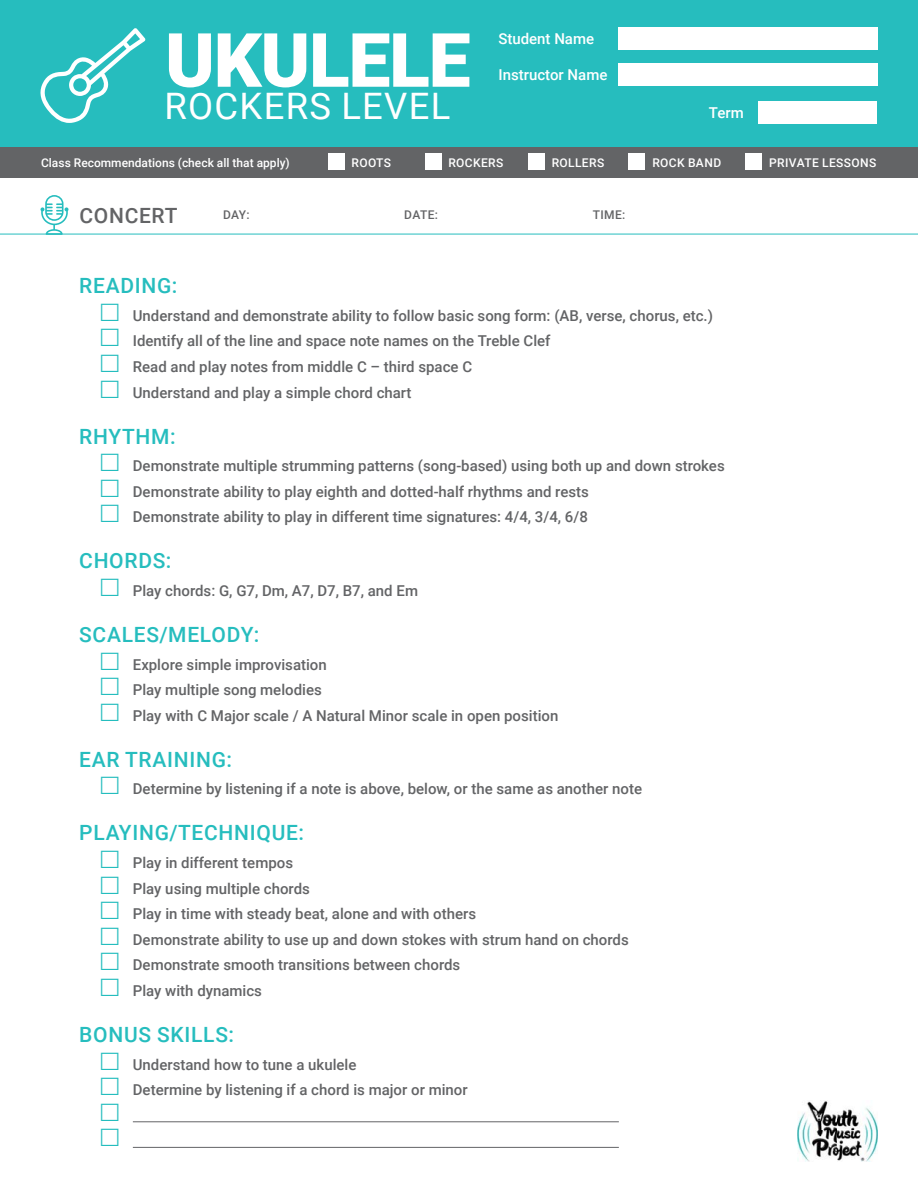
<style>
.page{position:relative;width:918px;height:1188px;background:#fff}
.page>*{position:absolute;margin:0;border:0;box-sizing:border-box;transform-origin:0 0}
.t1{font:900 75px "Roboto";letter-spacing:-.015em;color:#fff}
.t2{font:36.45px "Roboto";letter-spacing:.035em;color:#fff}
.t3{font:500 21px "Roboto";letter-spacing:.035em;color:#26bdbe}
.t4{font:500 21px "Roboto";letter-spacing:.03em;color:#636466}
.t5{font:500 15px/25.7px "Roboto";color:#636466}
.t6{font:500 15px "Roboto";color:#fff}
.t7{font:500 12px "Roboto";color:#fff}
.t8{font:500 12px "Roboto";letter-spacing:.035em;color:#fff}
.t9{font:500 12px "Roboto";letter-spacing:.03em;color:#fff}
.t10{font:500 12px "Roboto";letter-spacing:.03em;color:#636466}
</style>
<div class="page">
<img style="left:797px;top:1100px;width:81px;height:61px">
<div style="left:0;top:0;width:918px;height:147px;background:#26bdbe"></div>
<div style="left:0;top:147px;width:918px;height:30px;background:#636466"></div>
<div style="left:618px;top:27px;width:260px;height:23px;background:#fff"></div>
<div style="left:618px;top:63px;width:260px;height:23px;background:#fff"></div>
<div style="left:759px;top:101px;width:118px;height:23px;background:#fff"></div>
<svg style="left:41px;top:195px;width:28px;height:39px"></svg>
<hr style="left:0;top:234px;width:918px;height:1px;background:#26bdbe">
<svg style="left:40px;top:28px;width:105px;height:95px"></svg>
<div style="left:425px;top:154px;width:16px;height:16px;background:#fff"></div>
<div style="left:529px;top:154px;width:16px;height:16px;background:#fff"></div>
<div style="left:629px;top:154px;width:16px;height:16px;background:#fff"></div>
<div style="left:745px;top:154px;width:16px;height:16px;background:#fff"></div>
<div style="left:328px;top:154px;width:16px;height:16px;background:#fff"></div>
<hr style="left:133px;top:1121px;width:486px;height:1px;background:#636466">
<hr style="left:133px;top:1147px;width:486px;height:1px;background:#636466">
<h1 class="t1" style="left:165px;top:17px;width:307px">UKULELE</h1>
<h2 class="t2" style="left:164px;top:85px;width:287px">ROCKERS LEVEL</h2>
<p class="t6" style="left:498px;top:30px;width:97px">Student Name</p>
<p class="t6" style="left:499px;top:66px;width:110px">Instructor Name</p>
<p class="t6" style="left:709px;top:104px;width:36px">Term</p>
<p class="t7" style="left:41px;top:155px;width:250px">Class Recommendations (check all that apply)</p>
<p class="t7" style="left:352px;top:155px;width:41px">ROOTS</p>
<p class="t9" style="left:448px;top:155px;width:56px">ROCKERS</p>
<p class="t9" style="left:552px;top:155px;width:54px">ROLLERS</p>
<p class="t8" style="left:652px;top:155px;width:70px">ROCK BAND</p>
<p class="t8" style="left:769px;top:155px;width:109px">PRIVATE LESSONS</p>
<h3 class="t4" style="left:80px;top:203px;width:100px">CONCERT</h3>
<p class="t10" style="left:223px;top:208px;width:28px">DAY:</p>
<p class="t10" style="left:404px;top:208px;width:35px">DATE:</p>
<p class="t10" style="left:593px;top:208px;width:34px">TIME:</p>
<h3 class="t3" style="left:79px;top:274px;width:100px">READING:</h3>
<p class="t5" style="left:133px;top:303px;width:582px">Understand and demonstrate ability to follow basic song form: (AB, verse, chorus, etc.)<br>Identify all of the line and space note names on the Treble Clef<br>Read and play notes from middle C – third space C<br>Understand and play a simple chord chart</p>
<h3 class="t3" style="left:79px;top:424px;width:98px">RHYTHM:</h3>
<p class="t5" style="left:133px;top:453px;width:593px">Demonstrate multiple strumming patterns (song-based) using both up and down strokes<br>Demonstrate ability to play eighth and dotted-half rhythms and rests<br>Demonstrate ability to play in different time signatures: 4/4, 3/4, 6/8</p>
<h3 class="t3" style="left:79px;top:549px;width:94px">CHORDS:</h3>
<p class="t5" style="left:133px;top:578px;width:287px">Play chords: G, G7, Dm, A7, D7, B7, and Em</p>
<h3 class="t3" style="left:79px;top:622px;width:182px">SCALES/MELODY:</h3>
<p class="t5" style="left:133px;top:652px;width:427px">Explore simple improvisation<br>Play multiple song melodies<br>Play with C Major scale / A Natural Minor scale in open position</p>
<h3 class="t3" style="left:79px;top:747px;width:154px">EAR TRAINING:</h3>
<p class="t5" style="left:133px;top:776px;width:511px">Determine by listening if a note is above, below, or the same as another note</p>
<h3 class="t3" style="left:79px;top:821px;width:226px">PLAYING/TECHNIQUE:</h3>
<p class="t5" style="left:133px;top:850px;width:497px">Play in different tempos<br>Play using multiple chords<br>Play in time with steady beat, alone and with others<br>Demonstrate ability to use up and down stokes with strum hand on chords Demonstrate smooth transitions between chords<br>Play with dynamics</p>
<h3 class="t3" style="left:79px;top:1022px;width:156px">BONUS SKILLS:</h3>
<p class="t5" style="left:133px;top:1052px;width:336px">Understand how to tune a ukulele<br>Determine by listening if a chord is major or minor</p>
</div>
